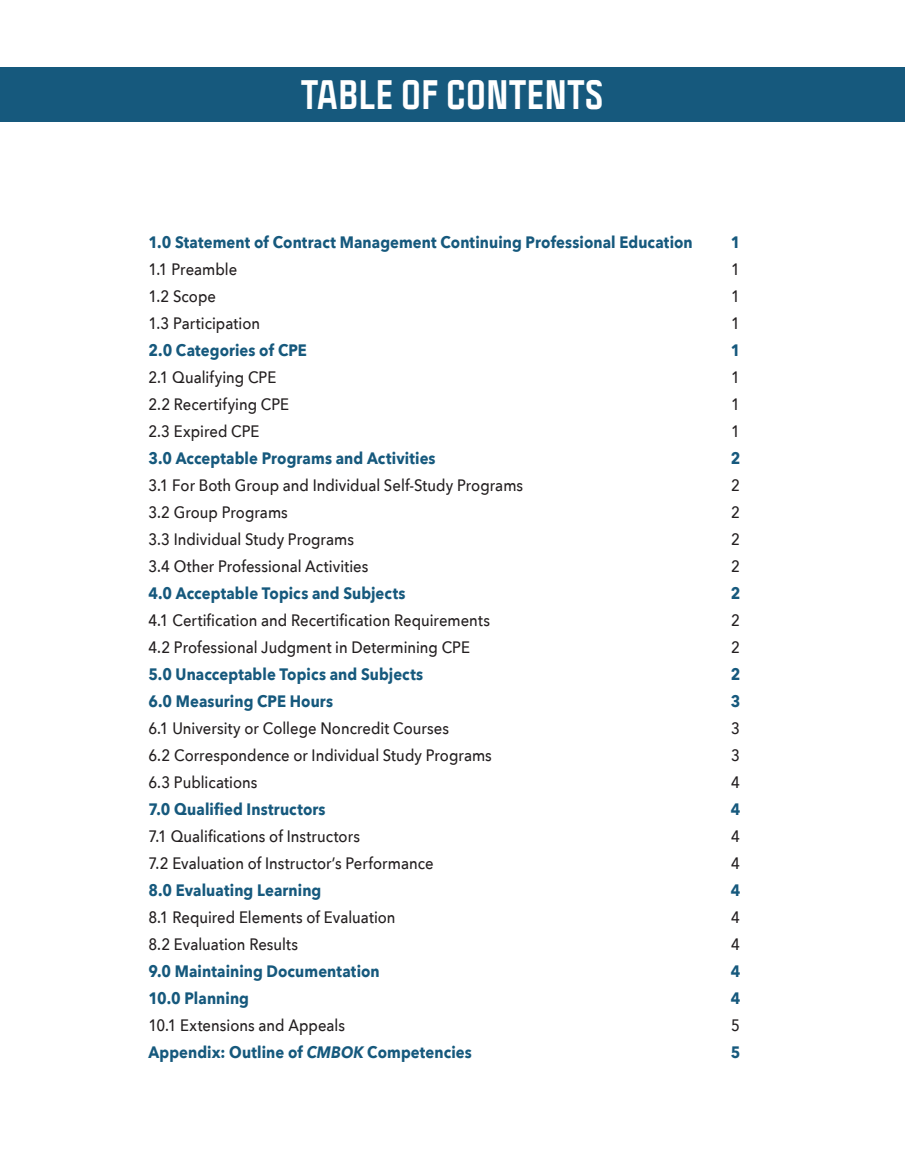
<style>
.page{position:relative;width:905px;height:1175px;background:#fff}
.page>*{position:absolute;margin:0;border:0;box-sizing:border-box;transform-origin:0 0}
.t1{font:800 36px "Politica";letter-spacing:.01em;color:#fff}
.Text{font:500 16.5px "Avenir Next";color:#231f20;scale:.9 1}
.Text-2{font:700 16.5px "Avenir Next";letter-spacing:.005em;color:#16597d;scale:.9 1}
.s1{font-style:italic}
</style>
<div class="page">
<div style="left:0;top:68px;width:904px;height:54px;background:#16597d"></div>
<p class="t1" style="left:301px;top:68px;width:304px">TABLE OF CONTENTS</p>
<p class="Text-2" style="left:148px;top:227px;width:606px">1.0 Statement of Contract Management Continuing Professional Education</p>
<p class="Text-2" style="left:730px;top:227px;width:12px">1</p>
<p class="Text" style="left:148px;top:255px;width:100px">1.1 Preamble</p>
<p class="Text" style="left:731px;top:255px;width:11px">1</p>
<p class="Text" style="left:148px;top:282px;width:77px">1.2 Scope</p>
<p class="Text" style="left:731px;top:282px;width:11px">1</p>
<p class="Text" style="left:148px;top:309px;width:126px">1.3 Participation</p>
<p class="Text" style="left:731px;top:309px;width:11px">1</p>
<p class="Text-2" style="left:148px;top:335px;width:178px">2.0 Categories of CPE</p>
<p class="Text-2" style="left:730px;top:335px;width:12px">1</p>
<p class="Text" style="left:148px;top:363px;width:144px">2.1 Qualifying CPE</p>
<p class="Text" style="left:731px;top:363px;width:11px">1</p>
<p class="Text" style="left:148px;top:390px;width:158px">2.2 Recertifying CPE</p>
<p class="Text" style="left:731px;top:390px;width:11px">1</p>
<p class="Text" style="left:148px;top:417px;width:125px">2.3 Expired CPE</p>
<p class="Text" style="left:731px;top:417px;width:11px">1</p>
<p class="Text-2" style="left:148px;top:443px;width:321px">3.0 Acceptable Programs and Activities</p>
<p class="Text-2" style="left:730px;top:443px;width:12px">2</p>
<p class="Text" style="left:148px;top:471px;width:418px">3.1 For Both Group and Individual Self-Study Programs</p>
<p class="Text" style="left:731px;top:471px;width:11px">2</p>
<p class="Text" style="left:148px;top:498px;width:156px">3.2 Group Programs</p>
<p class="Text" style="left:731px;top:498px;width:11px">2</p>
<p class="Text" style="left:148px;top:525px;width:230px">3.3 Individual Study Programs</p>
<p class="Text" style="left:731px;top:525px;width:11px">2</p>
<p class="Text" style="left:148px;top:552px;width:246px">3.4 Other Professional Activities</p>
<p class="Text" style="left:731px;top:552px;width:11px">2</p>
<p class="Text-2" style="left:148px;top:578px;width:287px">4.0 Acceptable Topics and Subjects</p>
<p class="Text-2" style="left:730px;top:578px;width:12px">2</p>
<p class="Text" style="left:148px;top:606px;width:381px">4.1 Certification and Recertification Requirements</p>
<p class="Text" style="left:731px;top:606px;width:11px">2</p>
<p class="Text" style="left:148px;top:633px;width:359px">4.2 Professional Judgment in Determining CPE</p>
<p class="Text" style="left:731px;top:633px;width:11px">2</p>
<p class="Text-2" style="left:148px;top:659px;width:307px">5.0 Unacceptable Topics and Subjects</p>
<p class="Text-2" style="left:730px;top:659px;width:12px">2</p>
<p class="Text-2" style="left:148px;top:686px;width:207px">6.0 Measuring CPE Hours</p>
<p class="Text-2" style="left:730px;top:686px;width:12px">3</p>
<p class="Text" style="left:148px;top:714px;width:335px">6.1 University or College Noncredit Courses</p>
<p class="Text" style="left:731px;top:714px;width:11px">3</p>
<p class="Text" style="left:148px;top:741px;width:383px">6.2 Correspondence or Individual Study Programs</p>
<p class="Text" style="left:731px;top:741px;width:11px">3</p>
<p class="Text" style="left:148px;top:768px;width:123px">6.3 Publications</p>
<p class="Text" style="left:731px;top:768px;width:11px">4</p>
<p class="Text-2" style="left:148px;top:794px;width:198px">7.0 Qualified Instructors</p>
<p class="Text-2" style="left:730px;top:794px;width:12px">4</p>
<p class="Text" style="left:148px;top:822px;width:236px">7.1 Qualifications of Instructors</p>
<p class="Text" style="left:731px;top:822px;width:11px">4</p>
<p class="Text" style="left:148px;top:849px;width:318px">7.2 Evaluation of Instructor’s Performance</p>
<p class="Text" style="left:731px;top:849px;width:11px">4</p>
<p class="Text-2" style="left:148px;top:875px;width:194px">8.0 Evaluating Learning</p>
<p class="Text-2" style="left:730px;top:875px;width:12px">4</p>
<p class="Text" style="left:148px;top:903px;width:276px">8.1 Required Elements of Evaluation</p>
<p class="Text" style="left:731px;top:903px;width:11px">4</p>
<p class="Text" style="left:148px;top:930px;width:168px">8.2 Evaluation Results</p>
<p class="Text" style="left:731px;top:930px;width:11px">4</p>
<p class="Text-2" style="left:148px;top:956px;width:258px">9.0 Maintaining Documentation</p>
<p class="Text-2" style="left:730px;top:956px;width:12px">4</p>
<p class="Text-2" style="left:148px;top:983px;width:113px">10.0 Planning</p>
<p class="Text-2" style="left:730px;top:983px;width:12px">4</p>
<p class="Text" style="left:148px;top:1011px;width:220px">10.1 Extensions and Appeals</p>
<p class="Text" style="left:731px;top:1011px;width:11px">5</p>
<p class="Text-2" style="left:148px;top:1037px;width:361px">Appendix: Outline of <span class="s1">CMBOK</span> Competencies</p>
<p class="Text-2" style="left:730px;top:1037px;width:12px">5</p>
</div>
